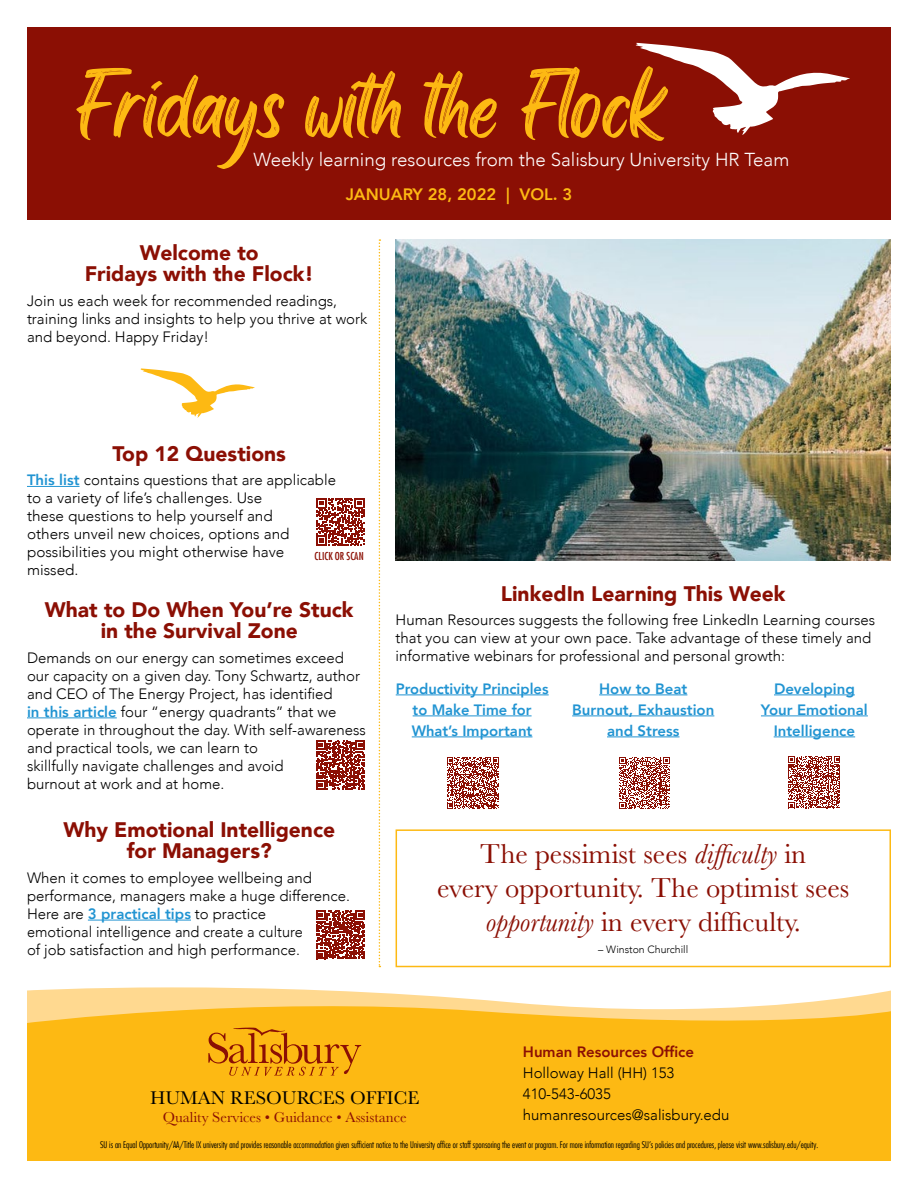
<style>
.page{position:relative;width:918px;height:1188px;background:#fff}
.page>*{position:absolute;margin:0;border:0;box-sizing:border-box;transform-origin:0 0}
.t1{font:85.5px "Black Bones Personal Use";color:#fdb913}
.t2{font:28.5px/34.2px "Baskerville";color:#8b0f04;text-align:center}
.t3{font:900 21px/21px "Avenir";color:#8b0f04;text-align:center}
.t4{font:19.05px "Baskerville";color:#000}
.t5{font:300 18.75px "Avenir";color:#fff}
.t6{font:800 16.5px "Avenir";color:#fdb913}
.t7{font:300 15px/18px "Avenir";color:#000}
.t8{font:800 15px/21px "Avenir";color:#2194d2;text-align:center}
.t9{font:15px "Baskerville";color:#8b0f04}
.t10{font:800 15px "Avenir";color:#8b0f04}
.t11{font:500 condensed 10.65px "Futura Com";color:#8b0f04}
.t12{font:300 10.5px "Avenir";color:#000}
.t13{font:300 condensed 9px "Futura Com";color:#000}
.s1{font-weight:800;color:#2194d2}
.s2{font-style:italic}
</style>
<div class="page">
<img style="left:396px;top:239px;width:494px;height:322px">
<div style="left:27px;top:27px;width:864px;height:192px;background:#8b0f04"></div>
<svg style="left:636px;top:43px;width:214px;height:92px"></svg>
<hr style="left:27px;top:486px;width:53px;height:1px;background:#2194d2">
<hr style="left:27px;top:718px;width:90px;height:1px;background:#2194d2">
<hr style="left:88px;top:920px;width:103px;height:1px;background:#2194d2">
<svg style="left:141px;top:368px;width:114px;height:50px"></svg>
<div style="left:396px;top:829px;width:495px;height:138px;border:2px solid #fdb913"></div>
<svg style="left:379px;top:239px;width:1px;height:728px"></svg>
<svg style="left:27px;top:987px;width:864px;height:8px"></svg>
<svg style="left:27px;top:995px;width:864px;height:166px;background:#fdbd25"></svg>
<svg style="left:208px;top:1028px;width:153px;height:48px;background:#e79910"></svg>
<svg style="left:316px;top:741px;width:49px;height:49px"></svg>
<svg style="left:316px;top:910px;width:49px;height:49px"></svg>
<svg style="left:447px;top:757px;width:52px;height:52px"></svg>
<svg style="left:619px;top:757px;width:51px;height:52px"></svg>
<svg style="left:788px;top:756px;width:52px;height:53px"></svg>
<hr style="left:396px;top:695px;width:153px;height:1px;background:#2194d2">
<hr style="left:413px;top:716px;width:119px;height:1px;background:#2194d2">
<hr style="left:412px;top:737px;width:120px;height:1px;background:#2194d2">
<hr style="left:599px;top:695px;width:88px;height:1px;background:#2194d2">
<hr style="left:572px;top:716px;width:142px;height:1px;background:#2194d2">
<hr style="left:607px;top:737px;width:73px;height:1px;background:#2194d2">
<hr style="left:774px;top:695px;width:81px;height:1px;background:#2194d2">
<hr style="left:761px;top:716px;width:107px;height:1px;background:#2194d2">
<hr style="left:774px;top:737px;width:81px;height:1px;background:#2194d2">
<svg style="left:317px;top:498px;width:47px;height:48px"></svg>
<p class="t1" style="left:77px;top:46px;width:588px">Fridays with the Flock</p>
<p class="t5" style="left:253px;top:148px;width:537px">Weekly learning resources from the Salisbury University HR Team</p>
<p class="t6" style="left:346px;top:181px;width:228px">JANUARY 28, 2022 | VOL. 3</p>
<p class="t3" style="left:85px;top:242px;width:231px">Welcome to<br>Fridays with the Flock!</p>
<p class="t7" style="left:27px;top:292px;width:342px">Join us each week for recommended readings, training links and insights to help you thrive at work and beyond. Happy Friday!</p>
<p class="t3" style="left:113px;top:442px;width:175px">Top 12 Questions</p>
<p class="t7" style="left:27px;top:471px;width:311px"><span class="s1">This list</span> contains questions that are applicable to a variety of life’s challenges. Use<br>these questions to help yourself and<br>others unveil new choices, options and possibilities you might otherwise have missed.</p>
<p class="t3" style="left:45px;top:599px;width:310px">What to Do When You’re Stuck in the Survival Zone</p>
<p class="t7" style="left:27px;top:649px;width:340px">Demands on our energy can sometimes exceed our capacity on a given day. Tony Schwartz, author and CEO of The Energy Project, has identified<br><span class="s1">in this article</span> four “energy quadrants” that we operate in throughout the day. With self-awareness and practical tools, we can learn to<br>skillfully navigate challenges and avoid<br>burnout at work and at home.</p>
<p class="t3" style="left:63px;top:819px;width:273px">Why Emotional Intelligence for Managers?</p>
<p class="t7" style="left:27px;top:869px;width:324px">When it comes to employee wellbeing and performance, managers make a huge difference.<br>Here are <span class="s1">3 practical tips</span> to practice<br>emotional intelligence and create a culture<br>of job satisfaction and high performance.</p>
<p class="t11" style="left:315px;top:549px;width:51px">CLICK OR SCAN</p>
<p class="t3" style="left:501px;top:582px;width:286px">LinkedIn Learning This Week</p>
<p class="t7" style="left:396px;top:611px;width:481px">Human Resources suggests the following free LinkedIn Learning courses that you can view at your own pace. Take advantage of these timely and informative webinars for professional and personal growth:</p>
<p class="t8" style="left:396px;top:678px;width:154px">Productivity Principles to Make Time for<br>What’s Important</p>
<p class="t8" style="left:572px;top:678px;width:144px">How to Beat<br>Burnout, Exhaustion and Stress</p>
<p class="t8" style="left:761px;top:678px;width:108px">Developing<br>Your Emotional<br>Intelligence</p>
<p class="t2" style="left:437px;top:837px;width:414px">The pessimist sees <span class="s2">difficulty</span> in<br>every opportunity. The optimist sees <span class="s2">opportunity</span> in every difficulty.</p>
<p class="t12" style="left:598px;top:944px;width:92px">– Winston Churchill</p>
<p class="t10" style="left:523px;top:1040px;width:173px">Human Resources Office</p>
<p class="t7" style="left:523px;top:1064px;width:153px">Holloway Hall (HH) 153</p>
<p class="t7" style="left:523px;top:1085px;width:89px">410-543-6035</p>
<p class="t7" style="left:523px;top:1106px;width:208px">humanresources@salisbury.edu</p>
<p class="t4" style="left:150px;top:1087px;width:271px">HUMAN RESOURCES OFFICE</p>
<p class="t9" style="left:163px;top:1109px;width:245px">Quality Services • Guidance • Assistance</p>
<p class="t13" style="left:100px;top:1139px;width:720px">SU is an Equal Opportunity/AA/Title IX university and provides reasonable accommodation given sufficient notice to the University office or staff sponsoring the event or program. For more information regarding SU’s policies and procedures, please visit www.salisbury.edu/equity.</p>
</div>
